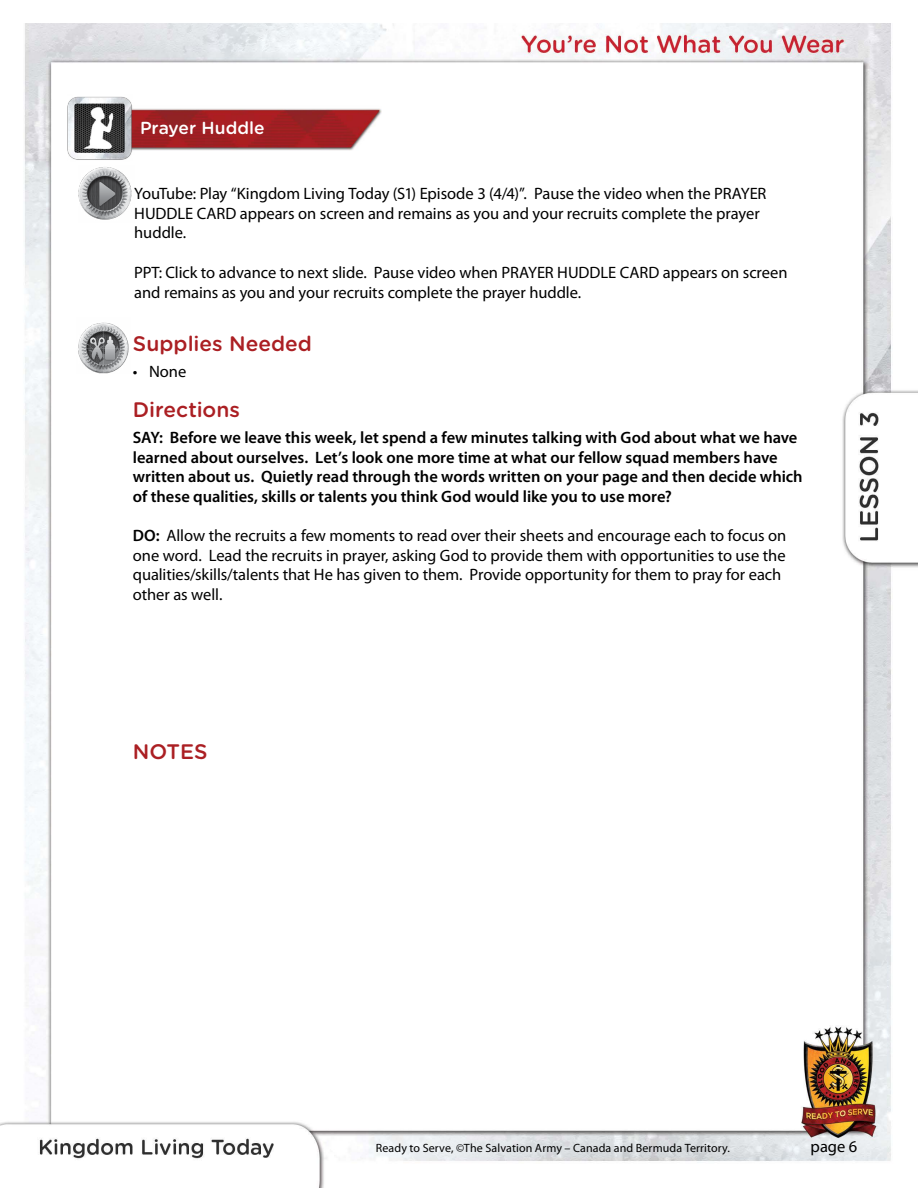
<style>
.page{position:relative;width:918px;height:1188px;background:#fff}
.page>*{position:absolute;margin:0;border:0;box-sizing:border-box;transform-origin:0 0}
.t1{font:500 21px "Gotham Rounded";color:#ab1f23}
.t2{font:500 17.4px "Gotham Rounded";color:#fff}
.t3{font:16.5px/19.5px "Myriad Pro";letter-spacing:-.005em;color:#000}
.t4{font:600 16.5px/19.5px "Myriad Pro";color:#000}
.t5{font:12px "Myriad Pro";letter-spacing:.01em;color:#000}
.s1{font-weight:600}
</style>
<div class="page">
<img style="left:0;top:23px;width:918px;height:1165px">
<img style="left:134px;top:106px;width:248px;height:44px">
<img style="left:68px;top:94px;width:66px;height:68px">
<img style="left:78px;top:166px;width:56px;height:57px">
<img style="left:76px;top:317px;width:55px;height:56px">
<p class="t2" style="left:140px;top:116px;width:126px">Prayer Huddle</p>
<p class="t3" style="left:134px;top:184px;width:634px">YouTube: Play “Kingdom Living Today (S1) Episode 3 (4/4)”. Pause the video when the PRAYER<br>HUDDLE CARD appears on screen and remains as you and your recruits complete the prayer huddle.</p>
<p class="t3" style="left:134px;top:263px;width:655px">PPT: Click to advance to next slide. Pause video when PRAYER HUDDLE CARD appears on screen and remains as you and your recruits complete the prayer huddle.</p>
<p class="t1" style="left:133px;top:328px;width:181px">Supplies Needed</p>
<p class="t3" style="left:133px;top:362px;width:55px">• None</p>
<p class="t1" style="left:133px;top:394px;width:109px">Directions</p>
<p class="t4" style="left:133px;top:427px;width:671px">SAY: Before we leave this week, let spend a few minutes talking with God about what we have learned about ourselves. Let’s look one more time at what our fellow squad members have written about us. Quietly read through the words written on your page and then decide which of these qualities, skills or talents you think God would like you to use more?</p>
<p class="t3" style="left:133px;top:526px;width:655px"><span class="s1">DO:</span> Allow the recruits a few moments to read over their sheets and encourage each to focus on one word. Lead the recruits in prayer, asking God to provide them with opportunities to use the qualities/skills/talents that He has given to them. Provide opportunity for them to pray for each other as well.</p>
<p class="t1" style="left:133px;top:736px;width:76px">NOTES</p>
<p class="t5" style="left:376px;top:1141px;width:356px">Ready to Serve, ©The Salvation Army – Canada and Bermuda Territory.</p>
<p class="t3" style="left:811px;top:1136px;width:48px">page 6</p>
</div>
